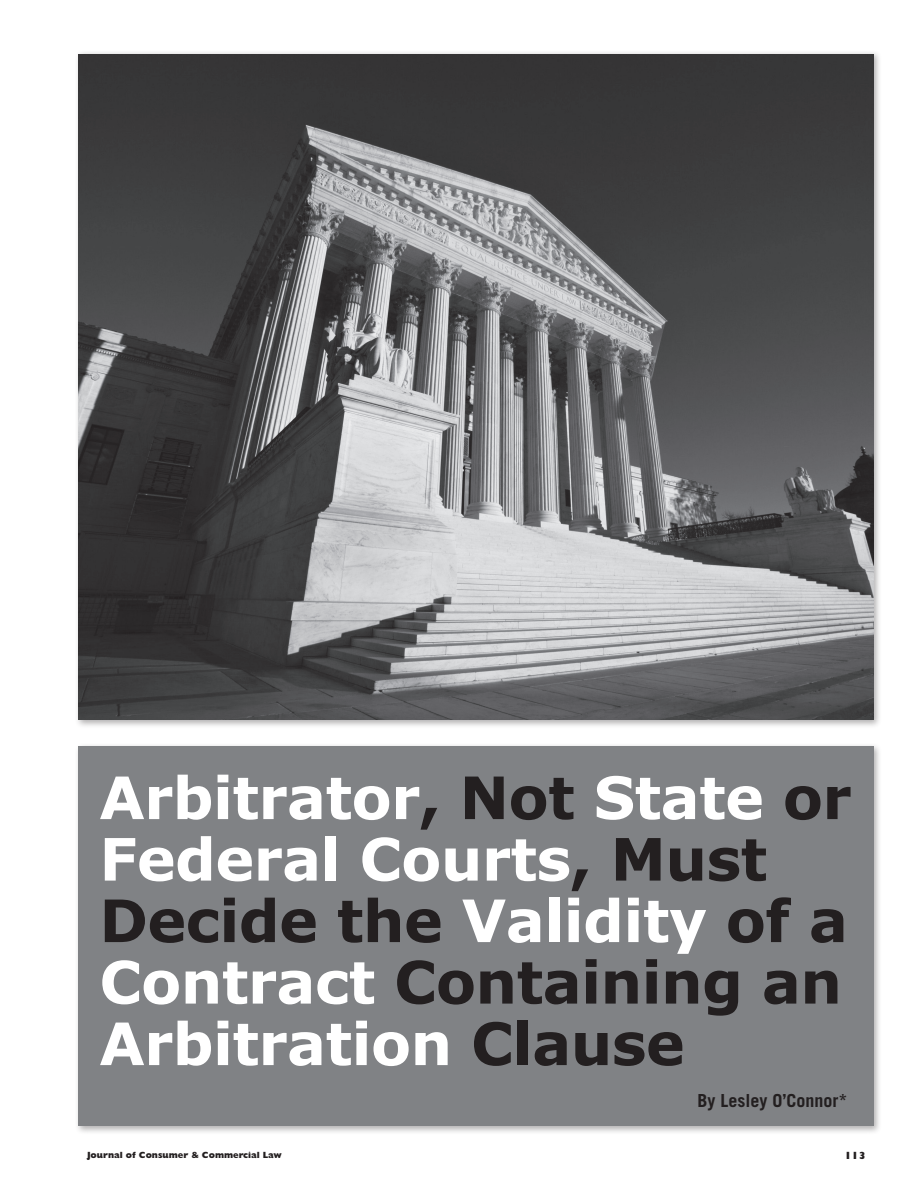
<style>
.page{position:relative;width:918px;height:1188px;background:#fff}
.page>*{position:absolute;margin:0;border:0;box-sizing:border-box;transform-origin:0 0}
.t1{font:700 58.5px/61.5px "Verdana";letter-spacing:-.01em;color:#231f20;text-align:justify}
.t2{font:700 58.5px/61.5px "Verdana";letter-spacing:-.01em;color:#fff}
.t3{font:700 18px "Trade Gothic";color:#231f20}
.t4{font:800 10.5px "Gill Sans";color:#231f20}
.t5{font:800 9px "Gill Sans";color:#231f20}
.s1{color:#231f20}
.s2{color:#fff}
</style>
<div class="page">
<div style="left:74px;top:743px;width:808px;height:391px;background:#231f20;opacity:.35"></div>
<div style="left:78px;top:747px;width:795px;height:379px;background:#808285"></div>
<div style="left:74px;top:50px;width:808px;height:678px;background:#231f20;opacity:.35"></div>
<img style="left:78px;top:54px;width:795px;height:666px">
<p class="t2" style="left:99px;top:766px;width:754px">Arbitrator<span class="s1">, Not</span> State <span class="s1">or<br></span>Federal Courts<span class="s1">, Must</span></p>
<p class="t1" style="left:99px;top:889px;width:750px">Decide the <span class="s2">Validity</span> of a <span class="s2">Contract</span> Containing an <span class="s2">Arbitration</span> Clause</p>
<p class="t3" style="left:697px;top:1090px;width:151px">By Lesley O’Connor*</p>
<p class="t5" style="left:87px;top:1150px;width:196px">Journal of Consumer &amp; Commercial Law</p>
<p class="t4" style="left:845px;top:1149px;width:23px">113</p>
</div>
